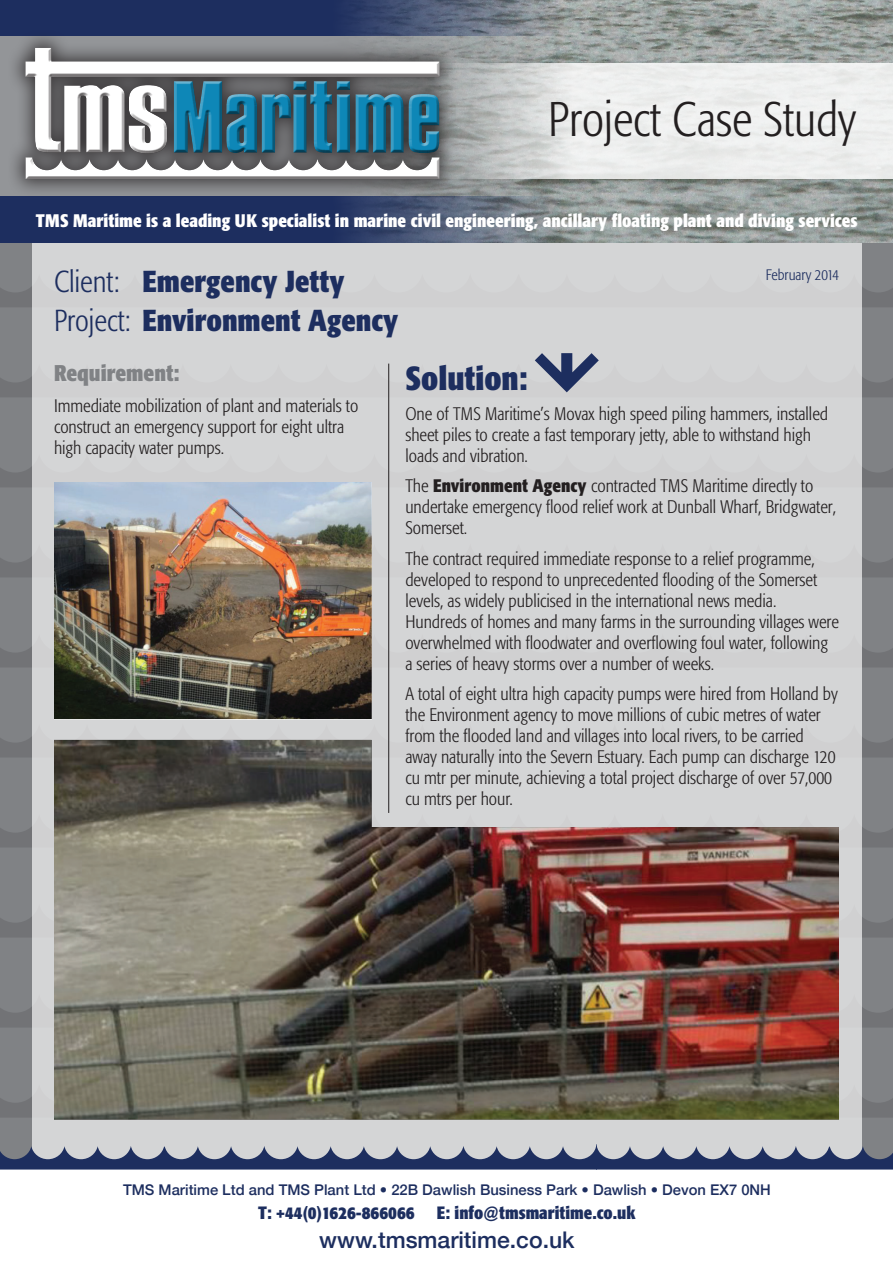
<style>
.page{position:relative;width:893px;height:1263px;background:#fff}
.page>*{position:absolute;margin:0;border:0;box-sizing:border-box;transform-origin:0 0}
.t1{font:300 condensed 48px "Formata";color:#231f20}
.t2{font:700 condensed 33px "Formata";color:#1d2e5f}
.t3{font:700 condensed 30px/39px "Formata";color:#1d2e5f}
.t4{font:500 22.95px "Helvetica Neue";color:#1d2e5f}
.t5{font:700 condensed 22.5px "Formata";color:#808285}
.t6{font:300 condensed 18px/21px "Formata";color:#231f20}
.t7{font:700 condensed 18px "Formata";color:#fff}
.t8{font:700 condensed 17.7px "Formata";color:#1d2e5f}
.t9{font:300 condensed 15px "Formata";color:#1d2e5f}
.t10{font:500 14.7px "Helvetica Neue";color:#1d2e5f}
.s1{font-weight:300}
.s2{font-weight:700}
</style>
<div class="page">
<div style="left:1px;top:242px;width:892px;height:920px;background:#808285"></div>
<svg style="left:1px;top:271px;width:892px;height:36px"></svg>
<svg style="left:1px;top:451px;width:892px;height:36px"></svg>
<svg style="left:1px;top:541px;width:892px;height:36px"></svg>
<svg style="left:1px;top:631px;width:892px;height:36px"></svg>
<svg style="left:1px;top:721px;width:892px;height:36px"></svg>
<svg style="left:1px;top:811px;width:892px;height:36px"></svg>
<svg style="left:1px;top:901px;width:892px;height:36px"></svg>
<svg style="left:1px;top:991px;width:892px;height:36px"></svg>
<svg style="left:1px;top:1081px;width:892px;height:37px"></svg>
<div style="left:32px;top:242px;width:829px;height:933px;background:#d4d5d6"></div>
<svg style="left:0;top:1144px;width:893px;height:25px"></svg>
<hr style="left:388px;top:364px;width:1px;height:449px;background:#231f20">
<svg style="left:1px;top:353px;width:892px;height:44px"></svg>
<img style="left:54px;top:483px;width:318px;height:236px">
<img style="left:54px;top:740px;width:785px;height:379px">
<div style="left:1px;top:0;width:892px;height:36px;background:#1d2e5f"></div>
<div style="left:1px;top:196px;width:892px;height:46px;background:#1d2e5f"></div>
<img style="left:348px;top:0;width:545px;height:242px">
<div style="left:7px;top:29px;width:452px;height:169px;background:#231f20;opacity:.75"></div>
<div style="left:25px;top:47px;width:419px;height:134px;background:#231f20;opacity:.94"></div>
<svg style="left:434px;top:64px;width:459px;height:115px;fill:#ebedec"></svg>
<p class="t1" style="left:548px;top:91px;width:309px">Project Case Study</p>
<p class="t7" style="left:36px;top:209px;width:823px">TMS Maritime is a leading UK specialist in marine civil engineering, ancillary floating plant and diving services</p>
<p class="t9" style="left:766px;top:266px;width:75px">February 2014</p>
<p class="t3" style="left:54px;top:262px;width:346px"><span class="s1">Client:</span> Emergency Jetty<br><span class="s1">Project:</span> Environment Agency</p>
<p class="t5" style="left:54px;top:360px;width:127px">Requirement:</p>
<p class="t6" style="left:54px;top:395px;width:306px">Immediate mobilization of plant and materials to construct an emergency support for eight ultra high capacity water pumps.</p>
<p class="t2" style="left:405px;top:358px;width:124px">Solution:</p>
<p class="t6" style="left:405px;top:404px;width:424px">One of TMS Maritime’s Movax high speed piling hammers, installed sheet piles to create a fast temporary jetty, able to withstand high loads and vibration.</p>
<p class="t6" style="left:405px;top:476px;width:432px">The <span class="s2">Environment Agency</span> contracted TMS Maritime directly to undertake emergency flood relief work at Dunball Wharf, Bridgwater,<br>Somerset.</p>
<p class="t6" style="left:405px;top:548px;width:435px">The contract required immediate response to a relief programme, developed to respond to unprecedented flooding of the Somerset levels, as widely publicised in the international news media.<br>Hundreds of homes and many farms in the surrounding villages were overwhelmed with floodwater and overflowing foul water, following a series of heavy storms over a number of weeks.</p>
<p class="t6" style="left:405px;top:683px;width:434px">A total of eight ultra high capacity pumps were hired from Holland by the Environment agency to move millions of cubic metres of water from the flooded land and villages into local rivers, to be carried away naturally into the Severn Estuary. Each pump can discharge 120 cu mtr per minute, achieving a total project discharge of over 57,000 cu mtrs per hour.</p>
<p class="t10" style="left:123px;top:1178px;width:649px">TMS Maritime Ltd and TMS Plant Ltd • 22B Dawlish Business Park • Dawlish • Devon EX7 0NH</p>
<p class="t8" style="left:258px;top:1202px;width:379px">T: +44(0)1626-866066 E: info@tmsmaritime.co.uk</p>
<p class="t4" style="left:319px;top:1221px;width:257px">www.tmsmaritime.co.uk</p>
</div>
